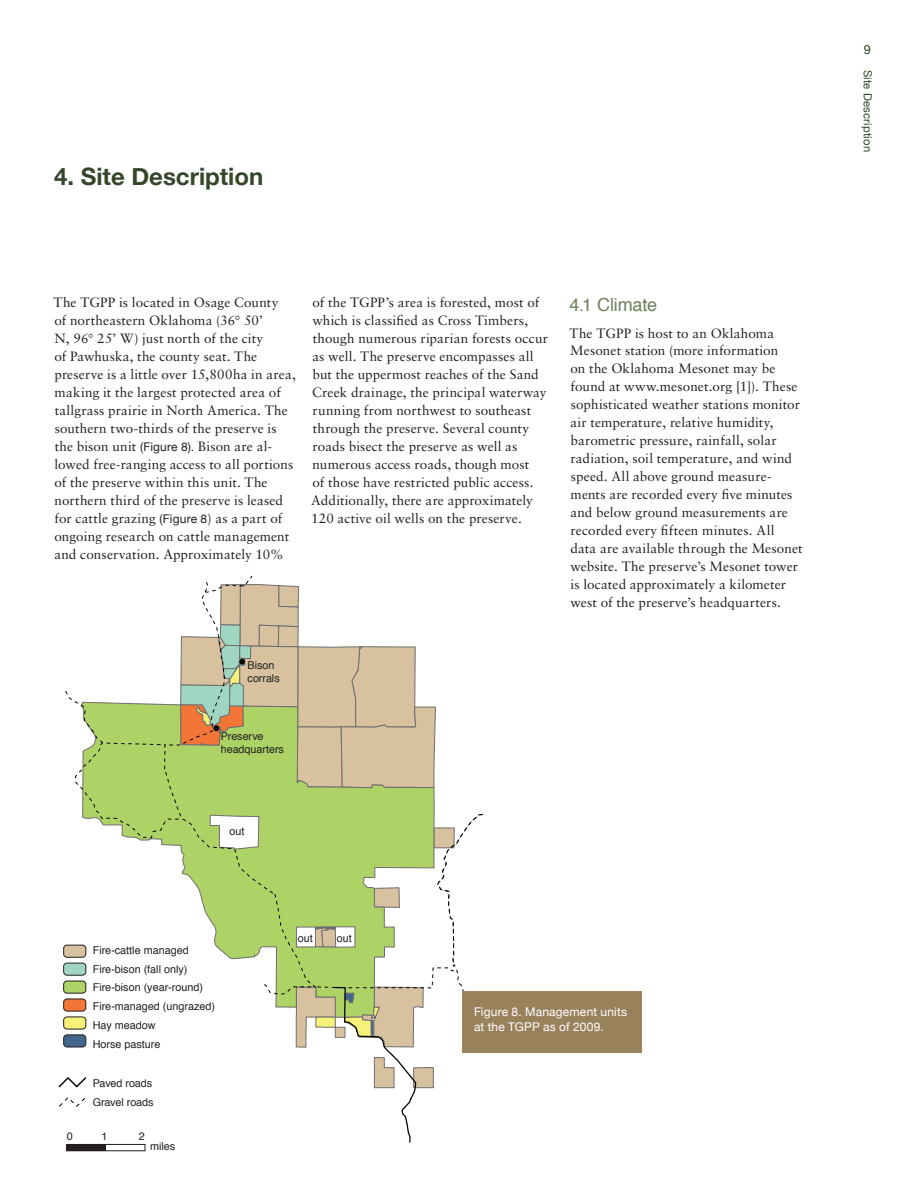
<style>
.page{position:relative;width:918px;height:1188px;background:#fff}
.page>*{position:absolute;margin:0;border:0;box-sizing:border-box;transform-origin:0 0}
.t1{font:700 24px "Helvetica Neue";color:#354629}
.t2{font:18px "Helvetica";letter-spacing:-.01em;color:#70805c}
.t3{font:13.5px/18px "Sabon";letter-spacing:.01em;color:#231f20}
.t4{font:12.75px "Helvetica Neue";color:#354629}
.t5{font:12px/15px "Helvetica Neue";letter-spacing:.015em;color:#fff}
.t6{font:11.25px "Helvetica Neue";letter-spacing:.02em;color:#354629}
.t7{font:10.8px/18.9px "Helvetica";color:#231f20}
.s1{font-family:"Times New Roman"}
.s2{font-family:"Helvetica Neue";font-size:12px}
</style>
<div class="page">
<div style="left:66px;top:1144px;width:79px;height:7px;border:1px solid #231f20"></div>
<div style="left:67px;top:1144px;width:39px;height:7px;background:#231f20"></div>
<svg style="left:58px;top:575px;width:431px;height:568px"></svg>
<div style="left:462px;top:992px;width:180px;height:61px;background:#99815c"></div>
<h1 class="t1" style="left:54px;top:162px;width:211px">4. Site Description</h1>
<p class="t3" style="left:54px;top:293px;width:244px">The TGPP is located in Osage County<br>of northeastern Oklahoma (36<span class="s1">°</span> 50’<br>N, 96<span class="s1">°</span> 25’ W) just north of the city<br>of Pawhuska, the county seat. The preserve is a little over 15,800ha in area, making it the largest protected area of tallgrass prairie in North America. The southern two-thirds of the preserve is the bison unit <span class="s2">(Figure 8).</span> Bison are al&shy;lowed free-ranging access to all portions of the preserve within this unit. The northern third of the preserve is leased for cattle grazing <span class="s2">(Figure 8</span>) as a part of ongoing research on cattle management and conservation. Approximately 10%</p>
<p class="t3" style="left:311px;top:293px;width:239px">of the TGPP’s area is forested, most of which is classified as Cross Timbers, though numerous riparian forests occur as well. The preserve encompasses all but the uppermost reaches of the Sand Creek drainage, the principal waterway running from northwest to southeast through the preserve. Several county roads bisect the preserve as well as numerous access roads, though most<br>of those have restricted public access.<br>Additionally, there are approximately 120 active oil wells on the preserve.</p>
<p class="t7" style="left:248px;top:659px;width:34px;line-height:12.6px">Bison corrals</p>
<p class="t7" style="left:221px;top:730px;width:65px;line-height:12.6px">Preserve headquarters</p>
<h2 class="t2" style="left:569px;top:289px;width:89px">4.1 Climate</h2>
<p class="t3" style="left:570px;top:324px;width:235px">The TGPP is host to an Oklahoma Mesonet station (more information<br>on the Oklahoma Mesonet may be found at www.mesonet.org [1]). These sophisticated weather stations monitor air temperature, relative humidity, barometric pressure, rainfall, solar radiation, soil temperature, and wind speed. All above ground measure&shy;ments are recorded every five minutes and below ground measurements are recorded every fifteen minutes. All data are available through the Mesonet website. The preserve’s Mesonet tower is located approximately a kilometer west of the preserve’s headquarters.</p>
<p class="t7" style="left:230px;top:822px;width:16px">out</p>
<p class="t7" style="left:298px;top:928px;width:16px">out</p>
<p class="t7" style="left:337px;top:928px;width:16px">out</p>
<p class="t7" style="left:93px;top:940px;width:124px">Fire-cattle managed<br>Fire-bison (fall only)<br>Fire-bison (year-round)<br>Fire-managed (ungrazed)<br>Hay meadow<br>Horse pasture</p>
<p class="t7" style="left:93px;top:1073px;width:62px">Paved roads<br>Gravel roads</p>
<p class="t7" style="left:67px;top:1126px;width:8px">0</p>
<p class="t7" style="left:102px;top:1126px;width:8px">1</p>
<p class="t7" style="left:139px;top:1126px;width:8px">2</p>
<p class="t7" style="left:150px;top:1137px;width:27px">miles</p>
<p class="t5" style="left:474px;top:1004px;width:154px">Figure 8. Management units at the TGPP as of 2009.</p>
<p class="t4" style="left:864px;top:42px;width:9px">9</p>
<p class="t6" style="left:874px;top:70px;width:84px;rotate:90deg">Site Description</p>
</div>
